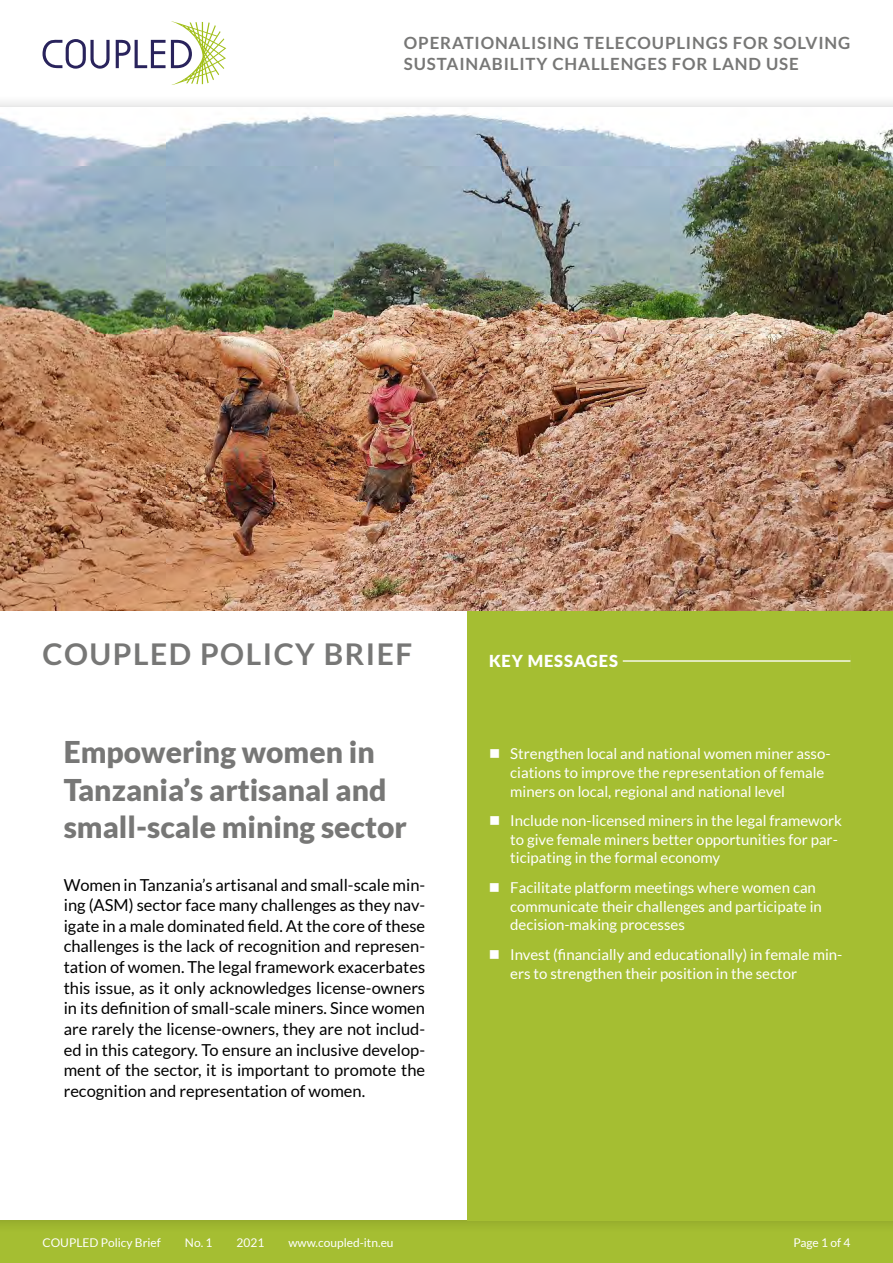
<style>
.page{position:relative;width:893px;height:1263px;background:#fff}
.page>*{position:absolute;margin:0;border:0;box-sizing:border-box;transform-origin:0 0}
.t1{font:900 30px/37.5px "Lato";color:#777776}
.t2{font:700 30px "Lato";letter-spacing:.05em;color:#777776}
.t3{font:700 16.8px/21.1px "Lato";letter-spacing:.05em;color:#777776}
.t4{font:16.5px/20.7px "Lato";color:#000;text-align:justify}
.t5{font:900 16.5px "Lato";letter-spacing:.05em;color:#fff}
.t6{font:15px/18.8px "Lato";color:#fff}
.t7{font:12px "Lato";color:#fff}
</style>
<div class="page">
<div style="left:0;top:1220px;width:893px;height:43px;background:#a5be32"></div>
<div style="left:0;top:1220px;width:893px;height:11px;background:#9db52f"></div>
<div style="left:468px;top:610px;width:425px;height:610px;background:#a5be32"></div>
<img style="left:0;top:106px;width:893px;height:504px">
<hr style="left:623px;top:660px;width:227px;height:2px;background:#fff">
<svg style="left:43px;top:39px;width:67px;height:30px"></svg>
<svg style="left:116px;top:21px;width:110px;height:64px"></svg>
<div style="left:0;top:96px;width:893px;height:10px;background:#f6f6f6"></div>
<p class="t3" style="left:404px;top:32px;width:448px">OPERATIONALISING TELECOUPLINGS FOR SOLVING<br>SUSTAINABILITY CHALLENGES FOR LAND USE</p>
<h1 class="t2" style="left:43px;top:637px;width:371px">COUPLED POLICY BRIEF</h1>
<h1 class="t1" style="left:64px;top:733px;width:345px">Empowering women in<br>Tanzania’s artisanal and small-scale mining sector</h1>
<p class="t4" style="left:64px;top:874px;width:363px">Women in Tanzania’s artisanal and small-scale min&shy;ing (ASM) sector face many challenges as they nav&shy;igate in a male dominated field. At the core of these challenges is the lack of recognition and represen&shy;tation of women. The legal framework exacerbates this issue, as it only acknowledges license-owners in its definition of small-scale miners. Since women are rarely the license-owners, they are not includ&shy;ed in this category. To ensure an inclusive develop&shy;ment of the sector, it is important to promote the recognition and representation of women.</p>
<p class="t5" style="left:489px;top:651px;width:130px">KEY MESSAGES</p>
<p class="t6" style="left:510px;top:744px;width:322px">Strengthen local and national women miner asso&shy;ciations to improve the representation of female miners on local, regional and national level</p>
<p class="t6" style="left:510px;top:811px;width:333px">Include non-licensed miners in the legal framework to give female miners better opportunities for par&shy;ticipating in the formal economy</p>
<p class="t6" style="left:510px;top:878px;width:313px">Facilitate platform meetings where women can communicate their challenges and participate in decision-making processes</p>
<p class="t6" style="left:510px;top:945px;width:334px">Invest (financially and educationally) in female min&shy;ers to strengthen their position in the sector</p>
<p class="t7" style="left:43px;top:1235px;width:120px">COUPLED Policy Brief</p>
<p class="t7" style="left:185px;top:1235px;width:29px">No. 1</p>
<p class="t7" style="left:236px;top:1235px;width:29px">2021</p>
<p class="t7" style="left:288px;top:1235px;width:107px">www.coupled-itn.eu</p>
<p class="t7" style="left:793px;top:1235px;width:59px">Page 1 of 4</p>
</div>
